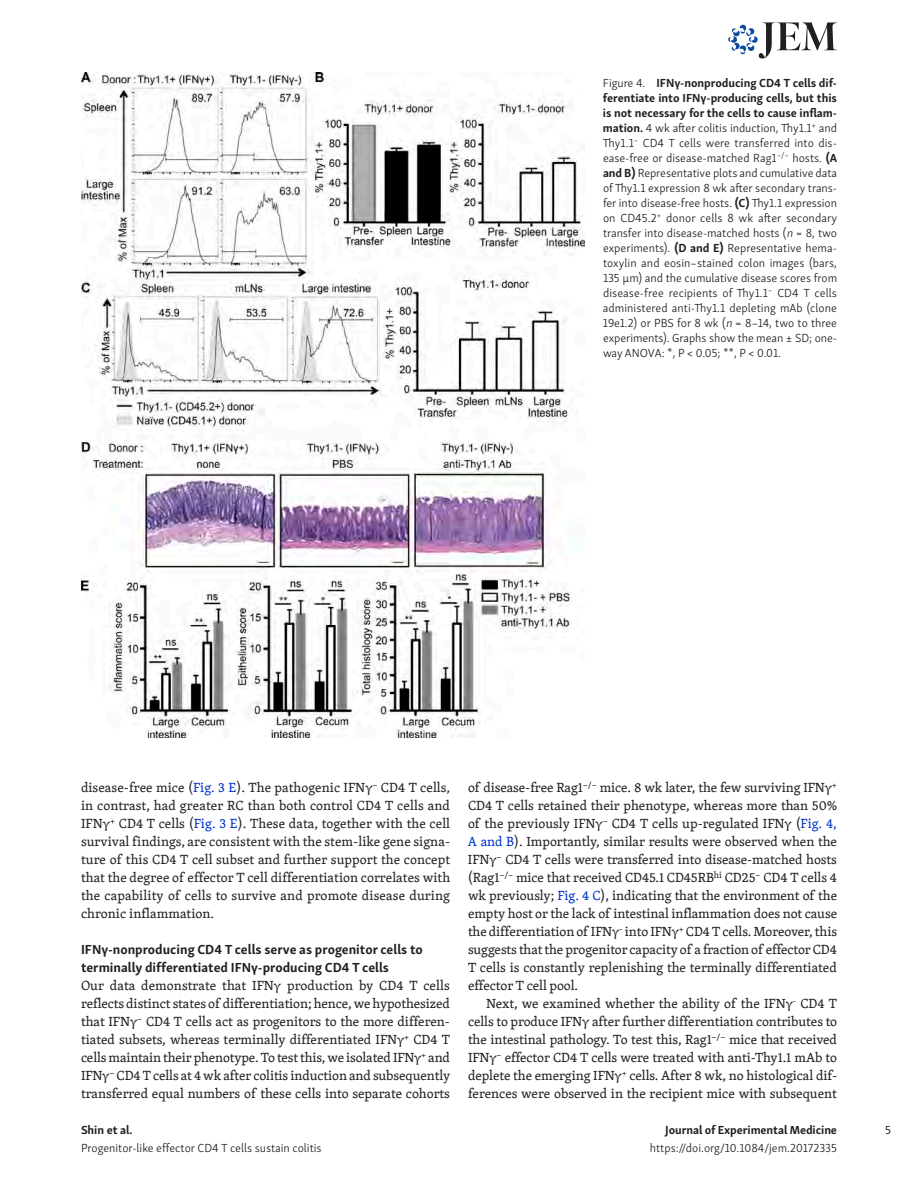
<style>
.page{position:relative;width:918px;height:1188px;background:#fff}
.page>*{position:absolute;margin:0;border:0;box-sizing:border-box;transform-origin:0 0}
.t1{font:13.5px/18px "Skolar PE";color:#231f20;text-align:justify}
.t2{font:700 13.5px/18px "Skolar Sans PE";color:#231f20}
.t3{font:300 12px/15px "Skolar Sans PE";color:#231f20;text-align:justify}
.t4{font:700 12px "Skolar Sans PE";letter-spacing:-.005em;color:#231f20}
.t5{font:12px "Skolar Sans PE";color:#231f20}
.s1{font-weight:700}
.s2{font-style:italic}
.s3{color:#0034c9}
</style>
<div class="page">
<svg style="left:728px;top:23px;width:109px;height:35px"></svg>
<img style="left:81px;top:72px;width:504px;height:666px">
<p class="t3" style="left:603px;top:75px;width:236px">Figure 4. <span class="s1">IFNγ-nonproducing CD4 T cells dif&shy;ferentiate into IFNγ-producing cells, but this is not necessary for the cells to cause inflam&shy;mation.</span> 4 wk after colitis induction, Thy1.1<sup>+</sup> and Thy1.1<sup>−</sup> CD4 T cells were transferred into dis&shy;ease-free or disease-matched Rag1<sup>−/−</sup> hosts. <span class="s1">(A and B)</span> Representative plots and cumulative data of Thy1.1 expression 8 wk after secondary trans&shy;fer into disease-free hosts. <span class="s1">(C)</span> Thy1.1 expression on CD45.2<sup>+</sup> donor cells 8 wk after secondary transfer into disease-matched hosts (<span class="s2">n</span> = 8, two experiments). <span class="s1">(D and E)</span> Representative hema&shy;toxylin and eosin–stained colon images (bars, 135 µm) and the cumulative disease scores from disease-free recipients of Thy1.1<sup>−</sup> CD4 T cells administered anti-Thy1.1 depleting mAb (clone 19e1.2) or PBS for 8 wk (<span class="s2">n</span> = 8–14, two to three experiments). Graphs show the mean ± SD; one&shy;way ANOVA: *, P &lt; 0.05; **, P &lt; 0.01.</p>
<p class="t1" style="left:81px;top:778px;width:371px">disease-free mice (<span class="s3">Fig. 3 E</span>). The pathogenic IFNγ<sup>−</sup> CD4 T cells, in contrast, had greater RC than both control CD4 T cells and IFNγ<sup>+</sup> CD4 T cells (<span class="s3">Fig. 3 E</span>). These data, together with the cell survival findings, are consistent with the stem-like gene signa&shy;ture of this CD4 T cell subset and further support the concept that the degree of effector T cell differentiation correlates with the capability of cells to survive and promote disease during chronic inflammation.</p>
<p class="t2" style="left:81px;top:939px;width:343px">IFNγ-nonproducing CD4 T cells serve as progenitor cells to terminally differentiated IFNγ-producing CD4 T cells</p>
<p class="t1" style="left:81px;top:976px;width:371px">Our data demonstrate that IFNγ production by CD4 T cells reflects distinct states of differentiation; hence, we hypothesized that IFNγ<sup>−</sup> CD4 T cells act as progenitors to the more differen&shy;tiated subsets, whereas terminally differentiated IFNγ<sup>+</sup> CD4 T cells maintain their phenotype. To test this, we isolated IFNγ<sup>+</sup> and IFNγ<sup>−</sup> CD4 T cells at 4 wk after colitis induction and subsequently transferred equal numbers of these cells into separate cohorts</p>
<p class="t4" style="left:81px;top:1120px;width:53px">Shin et al.</p>
<p class="t3" style="left:81px;top:1140px;width:242px">Progenitor-like effector CD4 T cells sustain colitis</p>
<p class="t1" style="left:468px;top:778px;width:371px">of disease-free Rag1<sup>−/−</sup> mice. 8 wk later, the few surviving IFNγ<sup>+ </sup>CD4 T cells retained their phenotype, whereas more than 50% of the previously IFNγ<sup>−</sup> CD4 T cells up-regulated IFNγ (<span class="s3">Fig. 4, A and B</span>). Importantly, similar results were observed when the IFNγ<sup>−</sup> CD4 T cells were transferred into disease-matched hosts (Rag1<sup>−/−</sup> mice that received CD45.1 CD45RB<sup>hi</sup> CD25<sup>−</sup> CD4 T cells 4 wk previously; <span class="s3">Fig. 4 C</span>), indicating that the environment of the empty host or the lack of intestinal inflammation does not cause the differentiation of IFNγ<sup>-</sup> into IFNγ<sup>+</sup> CD4 T cells. Moreover, this suggests that the progenitor capacity of a fraction of effector CD4<br>T cells is constantly replenishing the terminally differentiated effector T cell pool.</p>
<p class="t1" style="left:468px;top:994px;width:371px;text-indent:18px">Next, we examined whether the ability of the IFNγ<sup>-</sup> CD4 T cells to produce IFNγ after further differentiation contributes to the intestinal pathology. To test this, Rag1<sup>−/−</sup> mice that received IFNγ<sup>−</sup> effector CD4 T cells were treated with anti-Thy1.1 mAb to deplete the emerging IFNγ<sup>+</sup> cells. After 8 wk, no histological dif&shy;ferences were observed in the recipient mice with subsequent</p>
<p class="t4" style="left:665px;top:1120px;width:173px">Journal of Experimental Medicine</p>
<p class="t3" style="left:650px;top:1140px;width:189px">https://doi.org/10.1084/jem.20172335</p>
<p class="t5" style="left:885px;top:1121px;width:7px">5</p>
</div>
